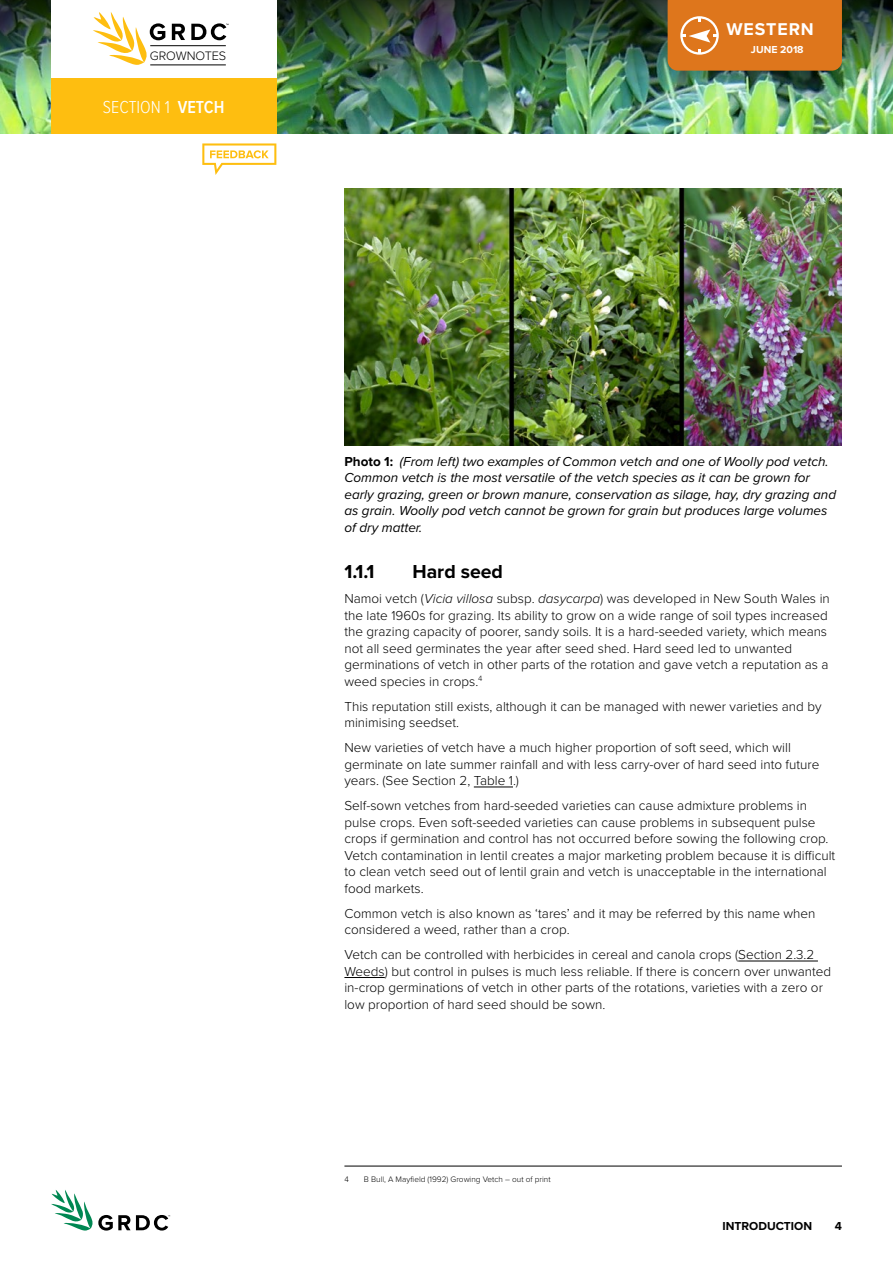
<style>
.page{position:relative;width:893px;height:1263px;background:#fff}
.page>*{position:absolute;margin:0;border:0;box-sizing:border-box;transform-origin:0 0}
.t1{font:700 19.5px "Proxima Nova";color:#000}
.t2{font:300 18px "Proxima Nova Cond";color:#fff}
.t3{font:700 17.7px "Proxima Nova";letter-spacing:.05em;color:#fff}
.t4{font:300 13.5px/16.5px "Proxima Nova";color:#000}
.t5{font:italic 13.5px/16.5px "Proxima Nova";color:#000}
.t6{font:300 12.75px "Proxima Nova";letter-spacing:-.01em;color:#000}
.t7{font:700 12px "Proxima Nova";color:#000}
.t8{font:700 10.5px "Proxima Nova";color:#fff}
.t9{font:300 8.25px "Proxima Nova";color:#000}
.s1{font-weight:600}
.s2{font-weight:700;font-style:normal}
.s3{font-style:italic}
</style>
<div class="page">
<img style="left:0;top:117px;width:893px;height:16px">
<img style="left:0;top:0;width:893px;height:117px">
<svg style="left:51px;top:1190px;width:119px;height:41px"></svg>
<div style="left:51px;top:0;width:225px;height:81px;background:#fff"></div>
<div style="left:51px;top:78px;width:225px;height:55px;background:#febe10"></div>
<hr style="left:150px;top:45px;width:76px;height:1px;background:#000">
<hr style="left:150px;top:65px;width:76px;height:1px;background:#000">
<svg style="left:93px;top:12px;width:72px;height:53px"></svg>
<svg style="left:172px;top:24px;width:13px;height:16px"></svg>
<svg style="left:191px;top:23px;width:38px;height:17px"></svg>
<div style="left:668px;top:0;width:174px;height:71px;background:#de761c"></div>
<hr style="left:474px;top:786px;width:39px;height:1px;background:#000">
<hr style="left:738px;top:961px;width:80px;height:1px;background:#000">
<hr style="left:344px;top:977px;width:41px;height:1px;background:#000">
<img style="left:344px;top:188px;width:498px;height:258px">
<hr style="left:344px;top:1166px;width:498px;height:1px;background:#000">
<svg style="left:202px;top:143px;width:74px;height:32px"></svg>
<p class="t6" style="left:150px;top:48px;width:78px">GROWNOTES</p>
<h2 class="t2" style="left:103px;top:94px;width:123px">SECTION 1 <span class="s1">VETCH</span></h2>
<h3 class="t3" style="left:726px;top:19px;width:89px">WESTERN</h3>
<p class="t8" style="left:751px;top:41px;width:54px">JUNE 2018</p>
<p class="t5" style="left:344px;top:452px;width:493px"><span class="s2">PHOTO 1:</span> (From left) two examples of Common vetch and one of Woolly pod vetch.<br>Common vetch is the most versatile of the vetch species as it can be grown for early grazing, green or brown manure, conservation as silage, hay, dry grazing and as grain. Woolly pod vetch cannot be grown for grain but produces large volumes of dry matter.</p>
<h1 class="t1" style="left:344px;top:557px;width:32px">1.1.1</h1>
<h1 class="t1" style="left:412px;top:557px;width:92px">HARD SEED</h1>
<p class="t4" style="left:344px;top:590px;width:487px">Namoi vetch (<span class="s3">Vicia villosa</span> subsp. <span class="s3">dasycarpa</span>) was developed in New South Wales in the late 1960s for grazing. Its ability to grow on a wide range of soil types increased the grazing capacity of poorer, sandy soils. It is a hard-seeded variety, which means not all seed germinates the year after seed shed. Hard seed led to unwanted germinations of vetch in other parts of the rotation and gave vetch a reputation as a weed species in crops.<sup>4</sup></p>
<p class="t4" style="left:344px;top:697px;width:479px">This reputation still exists, although it can be managed with newer varieties and by minimising seedset.</p>
<p class="t4" style="left:344px;top:739px;width:476px">New varieties of vetch have a much higher proportion of soft seed, which will germinate on late summer rainfall and with less carry-over of hard seed into future years. (See Section 2, Table 1.)</p>
<p class="t4" style="left:344px;top:797px;width:492px">Self-sown vetches from hard-seeded varieties can cause admixture problems in pulse crops. Even soft-seeded varieties can cause problems in subsequent pulse crops if germination and control has not occurred before sowing the following crop.<br>Vetch contamination in lentil creates a major marketing problem because it is difficult to clean vetch seed out of lentil grain and vetch is unacceptable in the international food markets.</p>
<p class="t4" style="left:344px;top:904px;width:472px">Common vetch is also known as ‘tares’ and it may be referred by this name when considered a weed, rather than a crop.</p>
<p class="t4" style="left:344px;top:946px;width:488px">Vetch can be controlled with herbicides in cereal and canola crops (Section 2.3.2<br>Weeds) but control in pulses is much less reliable. If there is concern over unwanted in-crop germinations of vetch in other parts of the rotations, varieties with a zero or low proportion of hard seed should be sown.</p>
<p class="t9" style="left:344px;top:1173px;width:6px">4</p>
<p class="t9" style="left:364px;top:1173px;width:188px">B Bull, A Mayfield (1992) Growing Vetch – out of print</p>
<p class="t7" style="left:722px;top:1217px;width:91px">INTRODUCTION</p>
<p class="t7" style="left:835px;top:1217px;width:9px">4</p>
</div>
